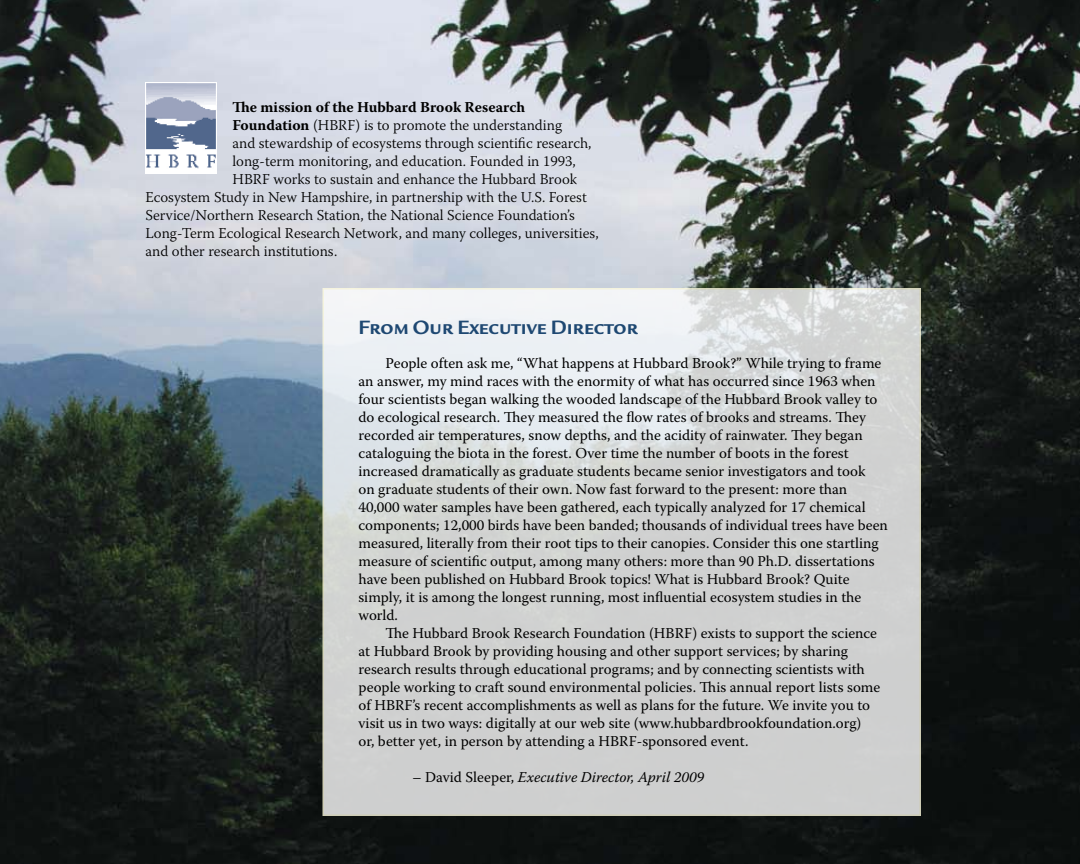
<style>
.page{position:relative;width:1080px;height:864px;background:#fff}
.page>*{position:absolute;margin:0;border:0;box-sizing:border-box;transform-origin:0 0}
.t1{font:700 21px "Legacy Sans ITC Std";color:#1e4872}
.t2{font:15px/18px "Warnock Pro";color:#000}
.t3{font:300 15px "Warnock Pro";color:#000}
.t4{font:italic 15px "Warnock Pro";color:#000}
.t5{font:700 15px "Warnock Pro";color:#000}
.s1{font-weight:700}
.s2{font-style:normal}
</style>
<div class="page">
<img style="left:0;top:0;width:1080px;height:864px">
<svg style="left:322px;top:288px;width:599px;height:528px;background:#d5d7d7"></svg>
<img style="left:146px;top:82px;width:70px;height:92px">
<p class="t5" style="left:232px;top:98px;width:294px">The mission of the Hubbard Brook Research</p>
<p class="t3" style="left:232px;top:116px;width:331px"><span class="s1">Foundation</span> (HBRF) is to promote the understanding</p>
<p class="t3" style="left:232px;top:134px;width:361px">and stewardship of ecosystems through scientific research,</p>
<p class="t3" style="left:232px;top:152px;width:345px">long-term monitoring, and education. Founded in 1993,</p>
<p class="t3" style="left:232px;top:170px;width:346px">HBRF works to sustain and enhance the Hubbard Brook</p>
<p class="t3" style="left:146px;top:188px;width:443px">Ecosystem Study in New Hampshire, in partnership with the U.S. Forest</p>
<p class="t3" style="left:146px;top:206px;width:431px">Service/Northern Research Station, the National Science Foundation’s</p>
<p class="t3" style="left:146px;top:224px;width:455px">Long-Term Ecological Research Network, and many colleges, universities,</p>
<p class="t3" style="left:146px;top:242px;width:193px">and other research institutions.</p>
<h1 class="t1" style="left:358px;top:315px;width:281px">From Our Executive Director</h1>
<p class="t2" style="left:358px;top:354px;width:531px;text-indent:27px">People often ask me, “What happens at Hubbard Brook?” While trying to frame an answer, my mind races with the enormity of what has occurred since 1963 when four scientists began walking the wooded landscape of the Hubbard Brook valley to do ecological research. They measured the flow rates of brooks and streams. They recorded air temperatures, snow depths, and the acidity of rainwater. They began cataloguing the biota in the forest. Over time the number of boots in the forest increased dramatically as graduate students became senior investigators and took<br>on graduate students of their own. Now fast forward to the present: more than 40,000 water samples have been gathered, each typically analyzed for 17 chemical components; 12,000 birds have been banded; thousands of individual trees have been measured, literally from their root tips to their canopies. Consider this one startling measure of scientific output, among many others: more than 90 Ph.D. dissertations have been published on Hubbard Brook topics! What is Hubbard Brook? Quite simply, it is among the longest running, most influential ecosystem studies in the world.</p>
<p class="t2" style="left:358px;top:624px;width:523px;text-indent:27px">The Hubbard Brook Research Foundation (HBRF) exists to support the science at Hubbard Brook by providing housing and other support services; by sharing research results through educational programs; and by connecting scientists with people working to craft sound environmental policies. This annual report lists some of HBRF’s recent accomplishments as well as plans for the future. We invite you to visit us in two ways: digitally at our web site (www.hubbardbrookfoundation.org) or, better yet, in person by attending a HBRF-sponsored event.</p>
<p class="t4" style="left:412px;top:768px;width:293px"><span class="s2">– David Sleeper,</span> Executive Director, April 2009</p>
</div>
